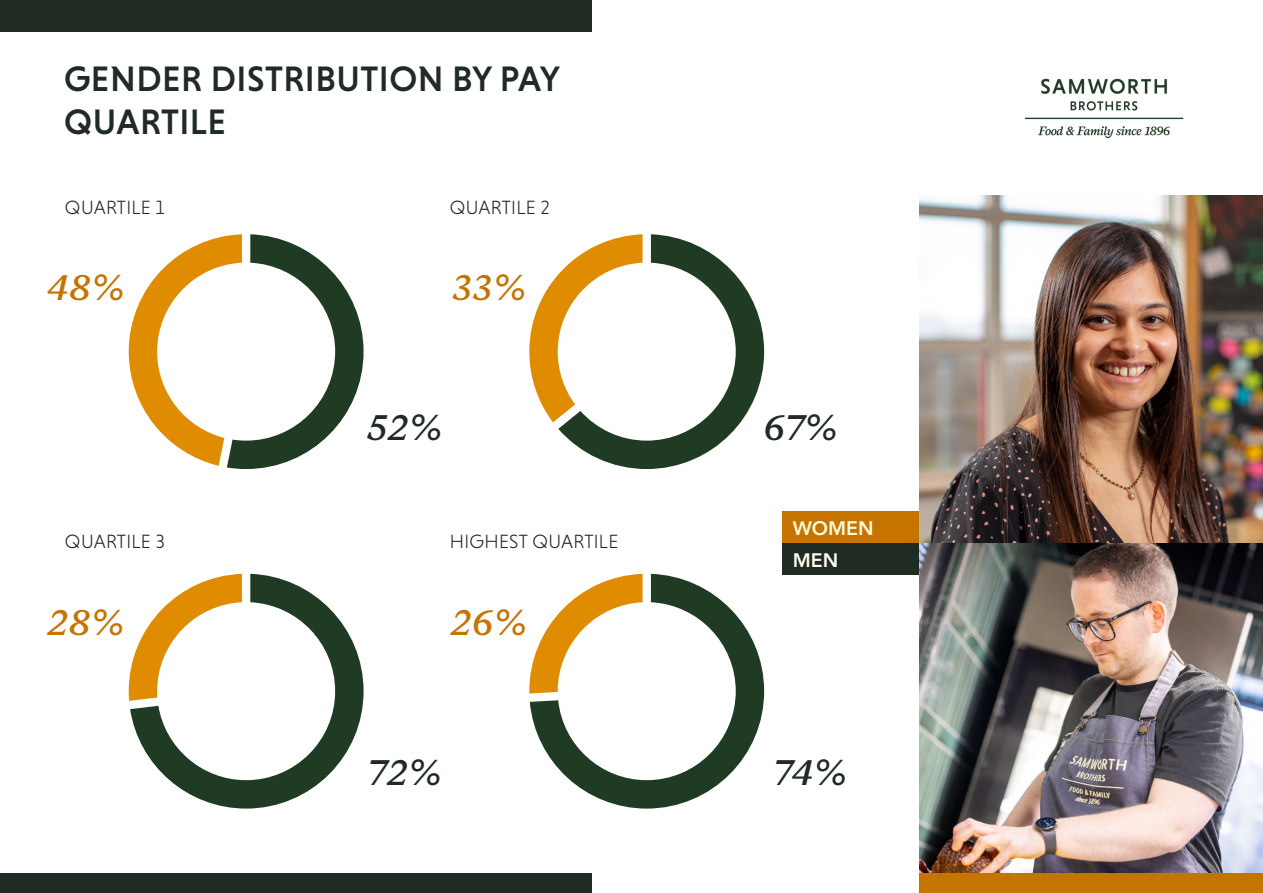
<style>
.page{position:relative;width:1263px;height:893px;background:#fff}
.page>*{position:absolute;margin:0;border:0;box-sizing:border-box;transform-origin:0 0}
.t1{font:500 36px/43.5px "Niveau Grotesk";letter-spacing:.015em;color:#202b24}
.t2{font:italic 600 36px "Messina Serif";color:#c67400}
.t3{font:italic 600 36px "Messina Serif";letter-spacing:-.005em;color:#202b24}
.t4{font:300 19.5px "Niveau Grotesk";letter-spacing:.015em;color:#202b24}
.t5{font:800 19.5px "Avenir";color:#fffbdc}
.t6{font:800 19.5px "Avenir";color:#fffdee}
</style>
<div class="page">
<div style="left:0;top:0;width:591px;height:32px;background:#202b24"></div>
<img style="left:1024px;top:78px;width:160px;height:61px">
<div style="left:0;top:873px;width:591px;height:20px;background:#202b24"></div>
<svg style="left:129px;top:234px;width:235px;height:235px"></svg>
<svg style="left:130px;top:574px;width:234px;height:235px"></svg>
<svg style="left:129px;top:574px;width:113px;height:127px"></svg>
<svg style="left:558px;top:234px;width:206px;height:235px"></svg>
<svg style="left:529px;top:234px;width:113px;height:188px"></svg>
<svg style="left:530px;top:574px;width:234px;height:235px"></svg>
<svg style="left:529px;top:574px;width:113px;height:119px"></svg>
<div style="left:782px;top:511px;width:140px;height:32px;background:#c67400"></div>
<div style="left:782px;top:543px;width:140px;height:32px;background:#202b24"></div>
<img style="left:919px;top:196px;width:344px;height:677px">
<div style="left:919px;top:873px;width:344px;height:20px;background:#c67400"></div>
<p class="t1" style="left:64px;top:56px;width:498px">GENDER DISTRIBUTION BY PAY<br>QUARTILE</p>
<p class="t4" style="left:65px;top:196px;width:101px">QUARTILE 1</p>
<p class="t4" style="left:450px;top:196px;width:101px">QUARTILE 2</p>
<p class="t2" style="left:47px;top:262px;width:79px">48%</p>
<p class="t2" style="left:452px;top:262px;width:76px">33%</p>
<p class="t3" style="left:367px;top:402px;width:77px">52%</p>
<p class="t4" style="left:65px;top:530px;width:101px">QUARTILE 3</p>
<p class="t4" style="left:450px;top:530px;width:170px">HIGHEST QUARTILE</p>
<p class="t2" style="left:47px;top:597px;width:78px">28%</p>
<p class="t2" style="left:451px;top:597px;width:77px">26%</p>
<p class="t3" style="left:763px;top:402px;width:76px">67%</p>
<p class="t5" style="left:793px;top:513px;width:82px">WOMEN</p>
<p class="t6" style="left:793px;top:545px;width:47px">MEN</p>
<p class="t3" style="left:367px;top:746px;width:75px">72%</p>
<p class="t3" style="left:773px;top:746px;width:75px">74%</p>
</div>
